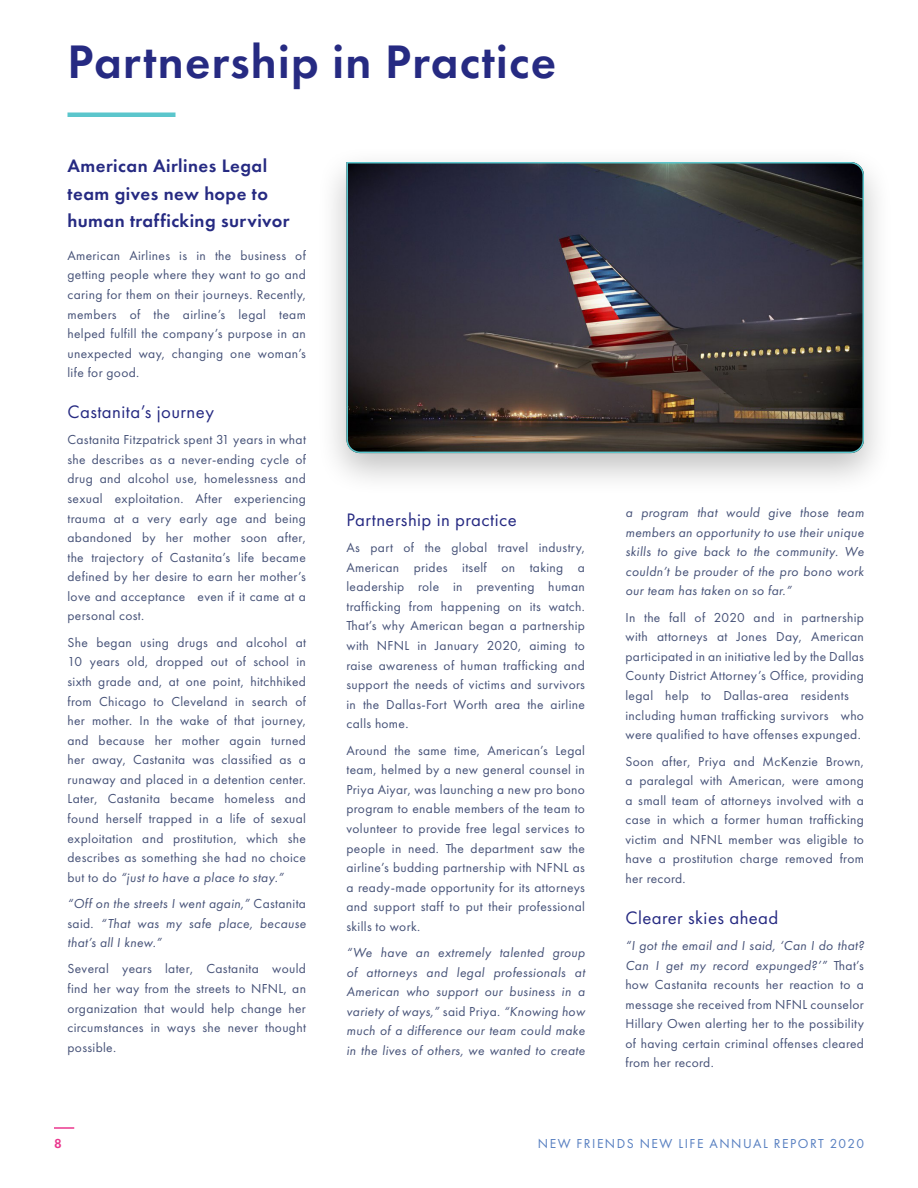
<style>
.page{position:relative;width:918px;height:1188px;background:#fff}
.page>*{position:absolute;margin:0;border:0;box-sizing:border-box;transform-origin:0 0}
.t1{font:600 48.75px "Futura PT";letter-spacing:.025em;color:#262a82}
.t2{font:600 18.75px/27.2px "Futura PT";letter-spacing:.025em;color:#262a82}
.t3{font:18.75px "Futura PT";letter-spacing:.025em;color:#262a82}
.t4{font:13.5px/19.6px "Futura PT";letter-spacing:.025em;color:#455177;text-align:justify}
.t5{font:italic 13.5px/19.6px "Futura PT";letter-spacing:.025em;color:#455177;text-align:justify}
.t6{font:13.5px "Futura PT";letter-spacing:.11em;color:#567ec0}
.t7{font:600 13.5px "Futura PT";color:#ea368e}
.s1{font-style:italic}
.s2{font-style:normal}
</style>
<div class="page">
<hr style="left:54px;top:1127px;width:20px;height:2px;background:#ea368e">
<div style="left:68px;top:112px;width:108px;height:5px;background:#5bc6cc"></div>
<div style="left:316px;top:145px;width:578px;height:352px;background:#000;opacity:.25"></div>
<svg style="left:346px;top:161px;width:519px;height:293px;background:#3d393e"></svg>
<h1 class="t1" style="left:68px;top:31px;width:490px">Partnership in Practice</h1>
<h2 class="t2" style="left:68px;top:152px;width:224px">American Airlines Legal team gives new hope to human trafficking survivor</h2>
<p class="t4" style="left:68px;top:246px;width:240px">American Airlines is in the business of getting people where they want to go and caring for them on their journeys. Recently, members of the airline’s legal team helped fulfill the company’s purpose in an unexpected way, changing one woman’s life for good.</p>
<h2 class="t3" style="left:68px;top:401px;width:148px">Castanita’s journey</h2>
<p class="t4" style="left:68px;top:430px;width:240px">Castanita Fitzpatrick spent 31 years in what she describes as a never-ending cycle of drug and alcohol use, homelessness and sexual exploitation. After experiencing trauma at a very early age and being abandoned by her mother soon after, the trajectory of Castanita’s life became defined by her desire to earn her mother’s love and acceptance ― even if it came at a personal cost.</p>
<p class="t4" style="left:68px;top:632px;width:240px">She began using drugs and alcohol at 10 years old, dropped out of school in sixth grade and, at one point, hitchhiked from Chicago to Cleveland in search of her mother. In the wake of that journey, and because her mother again turned her away, Castanita was classified as a runaway and placed in a detention center.<br>Later, Castanita became homeless and found herself trapped in a life of sexual exploitation and prostitution, which she describes as something she had no choice but to do <span class="s1">“just to have a place to stay.”</span></p>
<p class="t5" style="left:68px;top:894px;width:240px">“Off on the streets I went again,” <span class="s2">Castanita said.</span> “That was my safe place, because that’s all I knew.”</p>
<p class="t4" style="left:68px;top:959px;width:240px">Several years later, Castanita would find her way from the streets to NFNL, an organization that would help change her circumstances in ways she never thought possible.</p>
<h2 class="t3" style="left:346px;top:508px;width:172px">Partnership in practice</h2>
<p class="t4" style="left:346px;top:538px;width:240px">As part of the global travel industry, American prides itself on taking a leadership role in preventing human trafficking from happening on its watch.<br>That’s why American began a partnership with NFNL in January 2020, aiming to raise awareness of human trafficking and support the needs of victims and survivors in the Dallas-Fort Worth area the airline calls home.</p>
<p class="t4" style="left:346px;top:740px;width:240px">Around the same time, American’s Legal team, helmed by a new general counsel in Priya Aiyar, was launching a new pro bono program to enable members of the team to volunteer to provide free legal services to people in need. The department saw the airline’s budding partnership with NFNL as a ready-made opportunity for its attorneys and support staff to put their professional skills to work.</p>
<p class="t5" style="left:346px;top:943px;width:240px">“We have an extremely talented group of attorneys and legal professionals at American who support our business in a variety of ways,” <span class="s2">said Priya.</span> “Knowing how much of a difference our team could make in the lives of others, we wanted to create</p>
<p class="t5" style="left:626px;top:503px;width:240px">a program that would give those team members an opportunity to use their unique skills to give back to the community. We couldn’t be prouder of the pro bono work our team has taken on so far.”</p>
<p class="t4" style="left:626px;top:607px;width:240px">In the fall of 2020 and in partnership with attorneys at Jones Day, American participated in an initiative led by the Dallas County District Attorney’s Office, providing legal help to Dallas-area residents ― including human trafficking survivors ― who were qualified to have offenses expunged.</p>
<p class="t4" style="left:626px;top:751px;width:240px">Soon after, Priya and McKenzie Brown, a paralegal with American, were among a small team of attorneys involved with a case in which a former human trafficking victim and NFNL member was eligible to have a prostitution charge removed from her record.</p>
<h2 class="t3" style="left:626px;top:906px;width:155px">Clearer skies ahead</h2>
<p class="t4" style="left:626px;top:936px;width:240px"><span class="s1">“I got the email and I said, ‘Can I do that?<br>Can I get my record expunged?’”</span> That’s how Castanita recounts her reaction to a message she received from NFNL counselor Hillary Owen alerting her to the possibility of having certain criminal offenses cleared from her record.</p>
<p class="t7" style="left:54px;top:1135px;width:9px">8</p>
<p class="t6" style="left:538px;top:1135px;width:328px">NEW FRIENDS NEW LIFE ANNUAL REPORT 2020</p>
</div>
